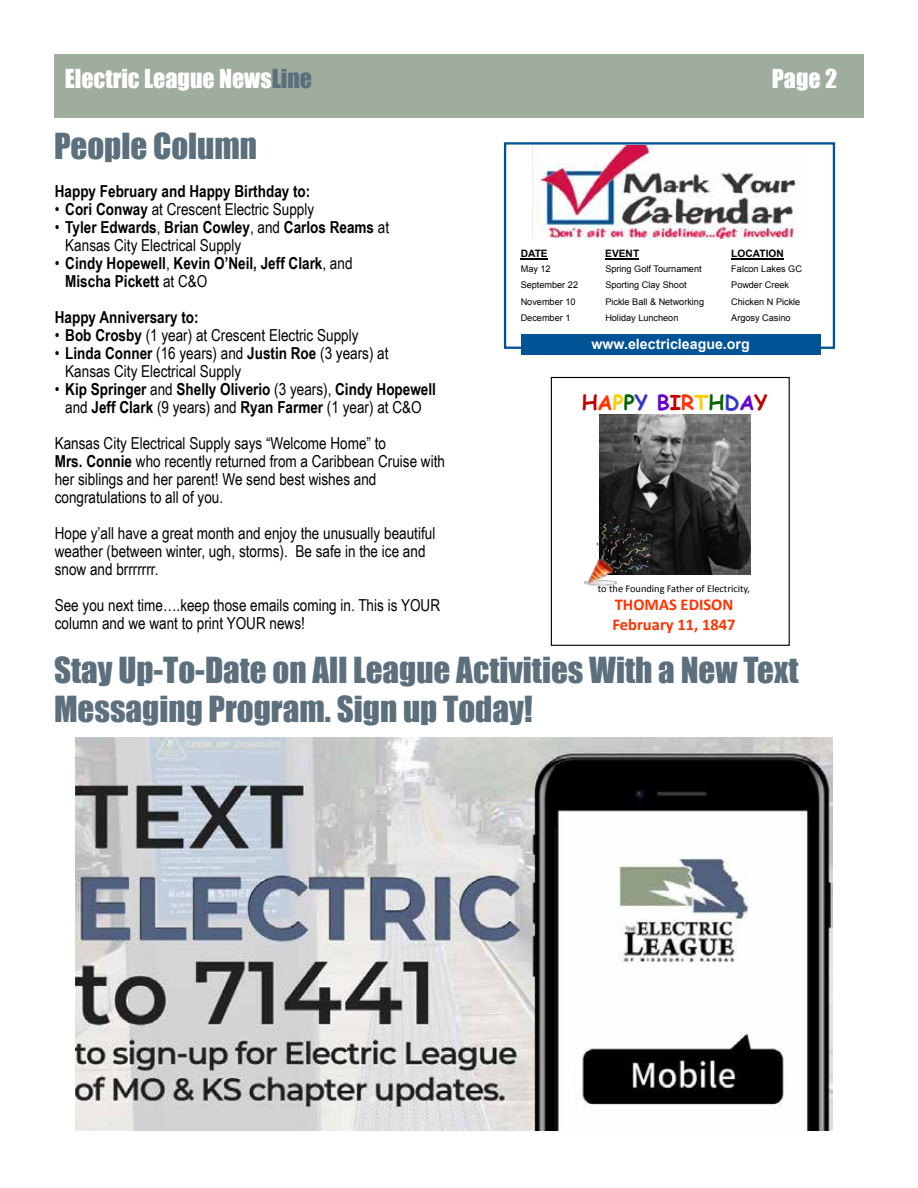
<style>
.page{position:relative;width:918px;height:1188px;background:#fff}
.page>*{position:absolute;margin:0;border:0;box-sizing:border-box;transform-origin:0 0}
.t1{font:33px/39.6px "Impact";color:#5c6f7c}
.t2{font:24px "Impact";color:#fff}
.t3{font:700 20.7px "Comic Sans MS";color:#c00000}
.t4{font:16.5px/18px "Arial Narrow";color:#000}
.t5{font:700 16.5px/18px "Arial Narrow";color:#000}
.t6{font:700 16.5px/19.8px "Calibri";color:#f30}
.t7{font:700 14.25px "Arial";color:#fff}
.t8{font:10.35px "Calibri";color:#000}
.t9{font:700 10.2px "Arial";color:#000}
.t10{font:9.15px "Arial";color:#000}
.s1{color:#5c6f7c}
.s2{font-weight:700}
.s3{font-weight:400}
.s4{color:#f30}
.s5{color:#fc0}
.s6{color:#060}
.s7{color:#33c}
.s8{color:#60c}
</style>
<div class="page">
<div style="left:54px;top:54px;width:810px;height:63px;background:#9fad9e"></div>
<img style="left:76px;top:738px;width:756px;height:393px">
<img style="left:599px;top:414px;width:151px;height:161px">
<img style="left:583px;top:513px;width:76px;height:73px">
<div style="left:551px;top:377px;width:239px;height:269px;border:1px solid #000"></div>
<div style="left:504px;top:142px;width:331px;height:207px;border:2px solid #005395"></div>
<svg style="left:521px;top:258px;width:27px;height:1px"></svg>
<hr style="left:605px;top:258px;width:34px;height:1px;background:#000">
<hr style="left:731px;top:258px;width:53px;height:1px;background:#000">
<img style="left:533px;top:146px;width:268px;height:93px">
<div style="left:521px;top:334px;width:299px;height:21px;background:#005395"></div>
<h2 class="t2" style="left:65px;top:59px;width:249px">Electric League News<span class="s1">Line</span></h2>
<h2 class="t2" style="left:772px;top:59px;width:67px">Page 2</h2>
<h1 class="t1" style="left:54px;top:125px;width:205px">People Column</h1>
<p class="t5" style="left:55px;top:181px;width:257px">Happy February and Happy Birthday to:</p>
<p class="t4" style="left:55px;top:199px;width:261px">• <span class="s2">Cori Conway</span> at Crescent Electric Supply</p>
<p class="t4" style="left:65px;top:217px;width:325px;text-indent:-10px">• <span class="s2">Tyler Edwards</span>, <span class="s2">Brian Cowley</span>, and <span class="s2">Carlos Reams</span> at<br>Kansas City Electrical Supply</p>
<p class="t5" style="left:65px;top:253px;width:289px;text-indent:-10px"><span class="s3">•</span> Cindy Hopewell<span class="s3">,</span> Kevin O’Neil, Jeff Clark<span class="s3">, and<br></span>Mischa Pickett <span class="s3">at C&amp;O</span></p>
<p class="t5" style="left:55px;top:307px;width:145px">Happy Anniversary to:</p>
<p class="t4" style="left:55px;top:325px;width:305px">• <span class="s2">Bob Crosby</span> (1 year) at Crescent Electric Supply</p>
<p class="t4" style="left:65px;top:343px;width:325px;text-indent:-10px">• <span class="s2">Linda Conner</span> (16 years) and <span class="s2">Justin Roe</span> (3 years) at<br>Kansas City Electrical Supply</p>
<p class="t5" style="left:55px;top:379px;width:383px;text-align:center"><span class="s3">•</span> Kip Springer <span class="s3">and</span> Shelly Oliverio <span class="s3">(3 years),</span> Cindy Hopewell <span class="s3">and</span> Jeff Clark <span class="s3">(9 years) and</span> Ryan Farmer <span class="s3">(1 year) at C&amp;O</span></p>
<p class="t4" style="left:55px;top:433px;width:392px">Kansas City Electrical Supply says “Welcome Home” to<br><span class="s2">Mrs. Connie</span> who recently returned from a Caribbean Cruise with her siblings and her parent! We send best wishes and congratulations to all of you.</p>
<p class="t4" style="left:55px;top:523px;width:382px">Hope y’all have a great month and enjoy the unusually beautiful weather (between winter, ugh, storms). Be safe in the ice and snow and brrrrrrr.</p>
<p class="t4" style="left:55px;top:595px;width:387px">See you next time….keep those emails coming in. This is YOUR column and we want to print YOUR news!</p>
<p class="t9" style="left:521px;top:247px;width:29px">DATE</p>
<p class="t9" style="left:605px;top:247px;width:35px">EVENT</p>
<p class="t9" style="left:731px;top:247px;width:54px">LOCATION</p>
<p class="t10" style="left:521px;top:263px;width:31px">May 12</p>
<p class="t10" style="left:605px;top:263px;width:98px">Spring Golf Tournament</p>
<p class="t10" style="left:731px;top:263px;width:72px">Falcon Lakes GC</p>
<p class="t10" style="left:521px;top:279px;width:59px">September 22</p>
<p class="t10" style="left:605px;top:279px;width:83px">Sporting Clay Shoot</p>
<p class="t10" style="left:731px;top:279px;width:59px">Powder Creek</p>
<p class="t10" style="left:521px;top:296px;width:56px">November 10</p>
<p class="t10" style="left:605px;top:296px;width:100px">Pickle Ball &amp; Networking</p>
<p class="t10" style="left:731px;top:296px;width:71px">Chicken N Pickle</p>
<p class="t10" style="left:521px;top:312px;width:51px">December 1</p>
<p class="t10" style="left:605px;top:312px;width:75px">Holiday Luncheon</p>
<p class="t10" style="left:731px;top:312px;width:61px">Argosy Casino</p>
<p class="t7" style="left:592px;top:335px;width:160px">www.electricleague.org</p>
<p class="t3" style="left:582px;top:387px;width:187px">H<span class="s4">A</span><span class="s5">P</span><span class="s6">P</span><span class="s7">Y</span> <span class="s8">B</span>I<span class="s4">R</span><span class="s5">T</span><span class="s6">H</span><span class="s7">D</span><span class="s8">A</span>Y</p>
<p class="t8" style="left:598px;top:581px;width:154px">to the Founding Father of Electricity,</p>
<p class="t6" style="left:613px;top:594px;width:125px">THOMAS EDISON<br>February 11, 1847</p>
<h1 class="t1" style="left:54px;top:649px;width:746px">Stay Up-To-Date on All League Activities With a New Text<br>Messaging Program. Sign up Today!</h1>
</div>
